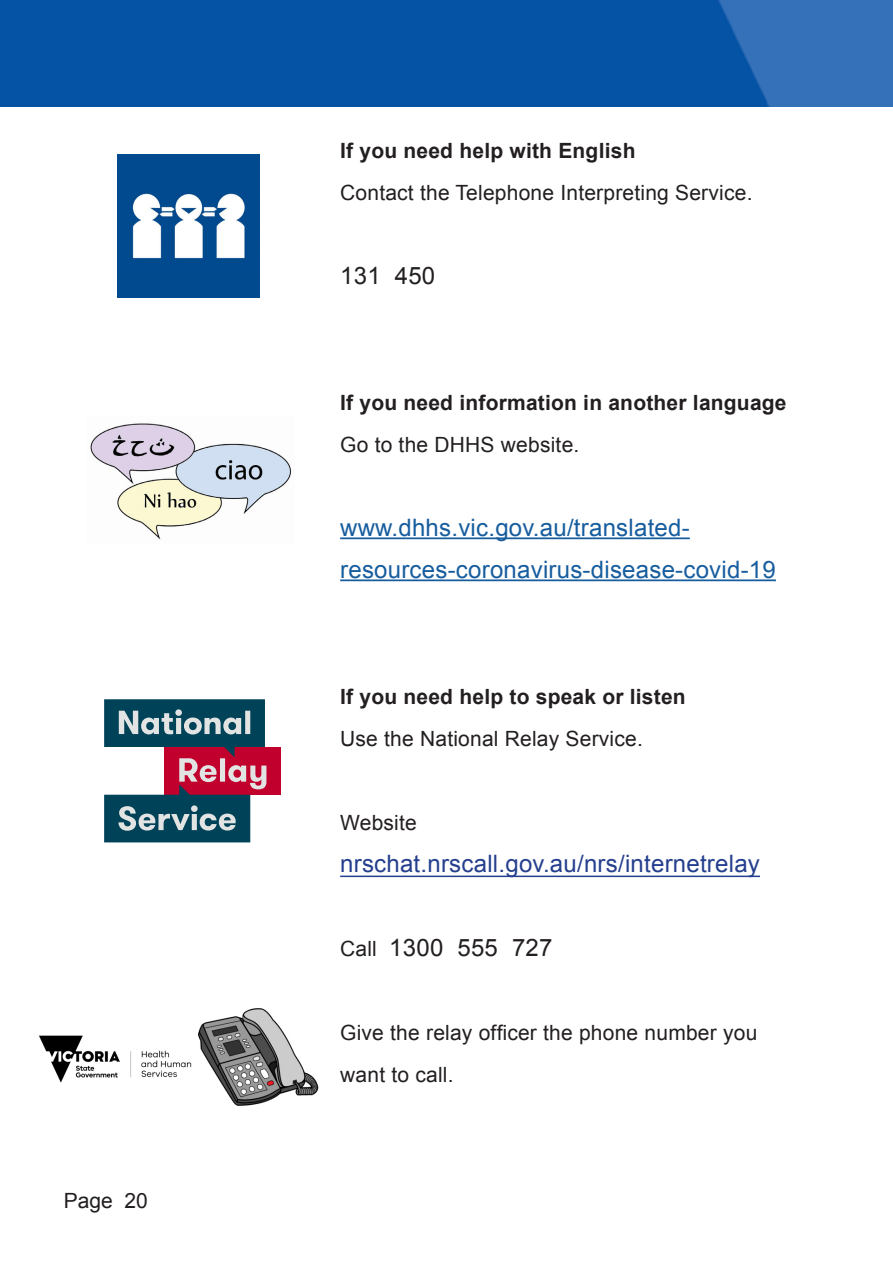
<style>
.page{position:relative;width:893px;height:1263px;background:#fff}
.page>*{position:absolute;margin:0;border:0;box-sizing:border-box;transform-origin:0 0}
.t1{font:24px/42px "Arial";letter-spacing:.01em;color:#175d9e}
.t2{font:24px "Arial";letter-spacing:.01em;color:#253f8e}
.t3{font:24px "Arial";letter-spacing:.01em;color:#231f20}
.t4{font:21px/42px "Arial";letter-spacing:.01em;color:#231f20}
.t5{font:700 21px "Arial";letter-spacing:.01em;color:#231f20}
.s1{font-size:21px}
</style>
<div class="page">
<img style="left:0;top:0;width:893px;height:106px">
<hr style="left:340px;top:537px;width:350px;height:2px;background:#175d9e">
<hr style="left:340px;top:579px;width:436px;height:2px;background:#175d9e">
<hr style="left:340px;top:875px;width:420px;height:2px;background:#253f8e">
<img style="left:118px;top:155px;width:142px;height:142px">
<img style="left:90px;top:423px;width:201px;height:117px">
<div style="left:165px;top:747px;width:116px;height:48px;background:#c2002e"></div>
<svg style="left:104px;top:699px;width:162px;height:143px"></svg>
<img style="left:198px;top:1008px;width:121px;height:98px">
<img style="left:39px;top:1035px;width:152px;height:48px">
<p class="t4" style="left:64px;top:1180px;width:86px">Page 20</p>
<h3 class="t5" style="left:340px;top:137px;width:297px">If you need help with English</h3>
<p class="t4" style="left:340px;top:172px;width:414px">Contact the Telephone Interpreting Service.</p>
<p class="t3" style="left:340px;top:260px;width:97px">131 450</p>
<h3 class="t5" style="left:340px;top:389px;width:448px">If you need information in another language</h3>
<p class="t4" style="left:340px;top:424px;width:241px">Go to the DHHS website.</p>
<p class="t1" style="left:340px;top:507px;width:437px">www.dhhs.vic.gov.au/translated&shy;resources-coronavirus-disease-covid-19</p>
<h3 class="t5" style="left:340px;top:683px;width:347px">If you need help to speak or listen</h3>
<p class="t4" style="left:340px;top:718px;width:304px">Use the National Relay Service.</p>
<p class="t4" style="left:340px;top:802px;width:78px">Website</p>
<p class="t2" style="left:340px;top:848px;width:421px">nrschat.nrscall.gov.au/nrs/internetrelay</p>
<p class="t3" style="left:340px;top:932px;width:214px"><span class="s1">Call</span> 1300 555 727</p>
<p class="t4" style="left:340px;top:1012px;width:419px">Give the relay officer the phone number you want to call.</p>
</div>
